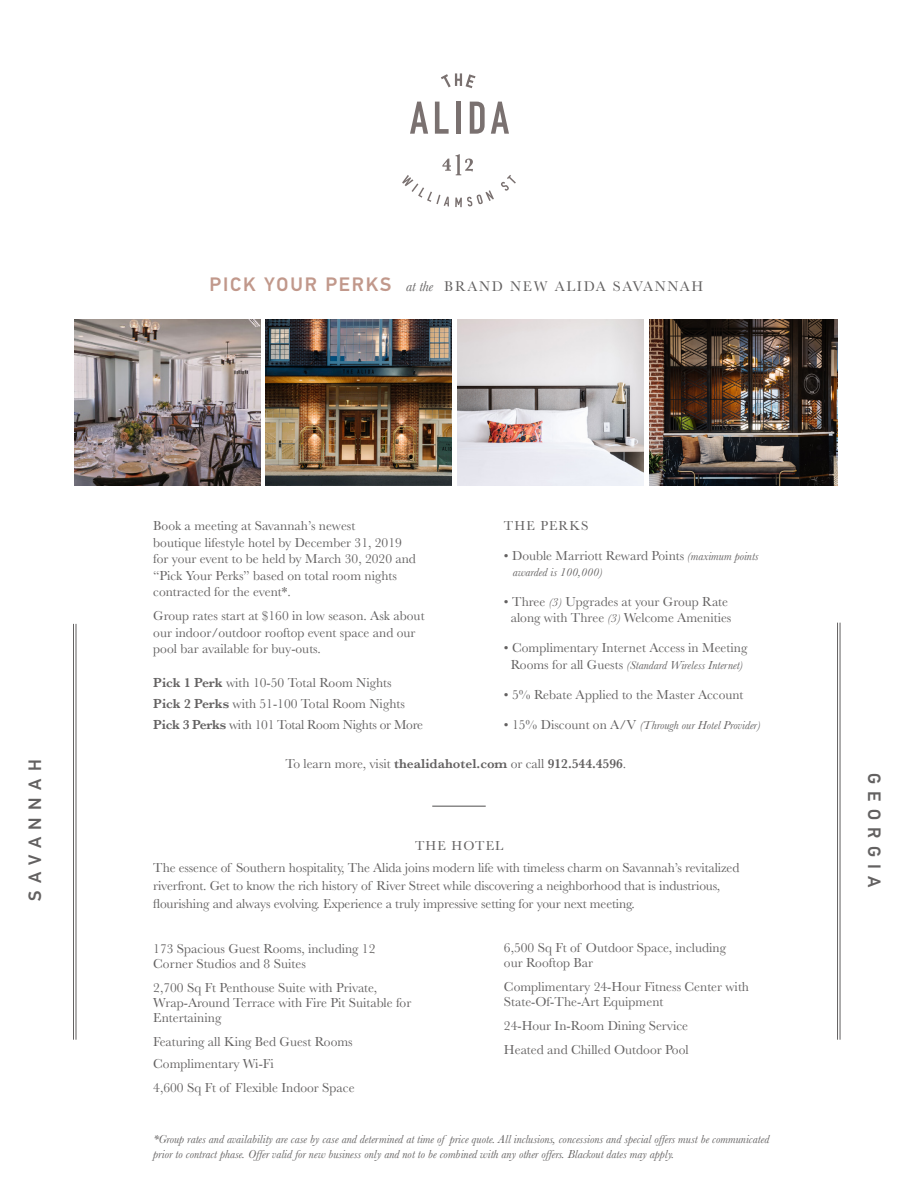
<style>
.page{position:relative;width:918px;height:1188px;background:#fff}
.page>*{position:absolute;margin:0;border:0;box-sizing:border-box;transform-origin:0 0}
.t1{font:500 18px "PFDIN Text Pro";letter-spacing:.41em;color:#636161}
.t2{font:14.55px "Baskerville";letter-spacing:.12em;color:#636161}
.t3{font:13.5px/16.5px "Baskerville";color:#636161}
.t4{font:600 13.5px "Baskerville";color:#636161}
.t5{font:13.5px "Baskerville";letter-spacing:-.02em;color:#636161}
.t6{font:13.5px "Baskerville";letter-spacing:.08em;color:#636161}
.t7{font:italic 12px/14.4px "Baskerville";color:#636161}
.s1{font-family:"PFDIN Text Pro";font-weight:500;font-size:19.5px;color:#c1988b}
.s2{font-style:italic}
.s3{font-weight:600}
.s4{font-style:italic;font-size:12px}
.s5{font-style:normal;font-size:13.5px}
.s6{font-weight:400}
</style>
<div class="page">
<hr style="left:840px;top:623px;width:1px;height:417px;background:#636161">
<hr style="left:837px;top:623px;width:1px;height:417px;background:#636161">
<hr style="left:76px;top:624px;width:1px;height:416px;background:#636161">
<hr style="left:73px;top:624px;width:1px;height:416px;background:#636161">
<hr style="left:432px;top:806px;width:54px;height:1px;background:#636161">
<svg style="left:410px;top:102px;width:18px;height:32px"></svg>
<svg style="left:435px;top:102px;width:14px;height:32px"></svg>
<div style="left:456px;top:102px;width:5px;height:32px;background:#7a7170"></div>
<svg style="left:470px;top:102px;width:15px;height:32px"></svg>
<svg style="left:491px;top:102px;width:18px;height:32px"></svg>
<svg style="left:441px;top:73px;width:35px;height:15px"></svg>
<svg style="left:402px;top:154px;width:92px;height:53px"></svg>
<svg style="left:501px;top:175px;width:15px;height:16px"></svg>
<img style="left:266px;top:320px;width:186px;height:166px">
<img style="left:74px;top:320px;width:187px;height:166px">
<img style="left:649px;top:320px;width:188px;height:166px">
<img style="left:457px;top:320px;width:186px;height:166px">
<p class="t1" style="left:24px;top:901px;width:143px;rotate:-90deg">SAVANNAH</p>
<p class="t2" style="left:210px;top:277px;width:495px"><span class="s1">PICK YOUR PERKS</span> <span class="s2">at the</span> BRAND NEW ALIDA SAVANNAH</p>
<p class="t3" style="left:153px;top:518px;width:204px">Book a meeting at Savannah’s newest</p>
<p class="t3" style="left:153px;top:534px;width:264px">boutique lifestyle hotel by December 31, 2019 for your event to be held by March 30, 2020 and “Pick Your Perks” based on total room nights contracted for the event*.</p>
<p class="t3" style="left:153px;top:608px;width:273px">Group rates start at $160 in low season. Ask about our indoor/outdoor rooftop event space and our pool bar available for buy-outs.</p>
<p class="t3" style="left:153px;top:675px;width:240px"><span class="s3">Pick 1 Perk</span> with 10-50 Total Room Nights</p>
<p class="t3" style="left:153px;top:696px;width:253px"><span class="s3">Pick 2 Perks</span> with 51-100 Total Room Nights</p>
<p class="t5" style="left:153px;top:716px;width:271px"><span class="s3">Pick 3 Perks</span> with 101 Total Room Nights or More</p>
<p class="t6" style="left:504px;top:517px;width:86px">THE PERKS</p>
<p class="t3" style="left:504px;top:548px;width:256px">• Double Marriott Reward Points <span class="s4">(maximum points</span></p>
<p class="t7" style="left:513px;top:565px;width:91px">awarded is 100,000)</p>
<p class="t3" style="left:504px;top:594px;width:226px">• Three <span class="s4">(3)</span> Upgrades at your Group Rate</p>
<p class="t3" style="left:511px;top:610px;width:222px">along with Three <span class="s4">(3)</span> Welcome Amenities</p>
<p class="t3" style="left:504px;top:640px;width:245px">• Complimentary Internet Access in Meeting</p>
<p class="t7" style="left:511px;top:658px;width:234px"><span class="s5">Rooms for all Guests</span> (Standard Wireless Internet)</p>
<p class="t3" style="left:504px;top:686px;width:241px">• 5% Rebate Applied to the Master Account</p>
<p class="t7" style="left:504px;top:718px;width:258px"><span class="s5">• 15% Discount on A/V</span> (Through our Hotel Provider)</p>
<p class="t4" style="left:285px;top:755px;width:342px"><span class="s6">To learn more, visit</span> thealidahotel.com <span class="s6">or call</span> 912.544.4596<span class="s6">.</span></p>
<p class="t6" style="left:415px;top:837px;width:90px">THE HOTEL</p>
<p class="t3" style="left:153px;top:859px;width:588px;line-height:18px">The essence of Southern hospitality, The Alida joins modern life with timeless charm on Savannah’s revitalized riverfront. Get to know the rich history of River Street while discovering a neighborhood that is industrious, flourishing and always evolving. Experience a truly impressive setting for your next meeting.</p>
<p class="t3" style="left:153px;top:940px;width:224px">173 Spacious Guest Rooms, including 12</p>
<p class="t3" style="left:153px;top:955px;width:154px">Corner Studios and 8 Suites</p>
<p class="t3" style="left:153px;top:979px;width:225px">2,700 Sq Ft Penthouse Suite with Private,</p>
<p class="t3" style="left:153px;top:995px;width:260px;line-height:15px">Wrap-Around Terrace with Fire Pit Suitable for<br>Entertaining</p>
<p class="t3" style="left:153px;top:1033px;width:201px">Featuring all King Bed Guest Rooms</p>
<p class="t3" style="left:153px;top:1056px;width:122px">Complimentary Wi-Fi</p>
<p class="t3" style="left:153px;top:1080px;width:203px">4,600 Sq Ft of Flexible Indoor Space</p>
<p class="t3" style="left:504px;top:940px;width:224px">6,500 Sq Ft of Outdoor Space, including</p>
<p class="t3" style="left:504px;top:955px;width:91px">our Rooftop Bar</p>
<p class="t3" style="left:504px;top:979px;width:247px">Complimentary 24-Hour Fitness Center with</p>
<p class="t3" style="left:504px;top:994px;width:161px">State-Of-The-Art Equipment</p>
<p class="t3" style="left:504px;top:1018px;width:186px">24-Hour In-Room Dining Service</p>
<p class="t3" style="left:504px;top:1042px;width:186px">Heated and Chilled Outdoor Pool</p>
<p class="t7" style="left:153px;top:1132px;width:618px">*Group rates and availability are case by case and determined at time of price quote. All inclusions, concessions and special offers must be communicated prior to contract phase. Offer valid for new business only and not to be combined with any other offers. Blackout dates may apply.</p>
<p class="t1" style="left:885px;top:773px;width:116px;rotate:90deg">GEORGIA</p>
</div>
